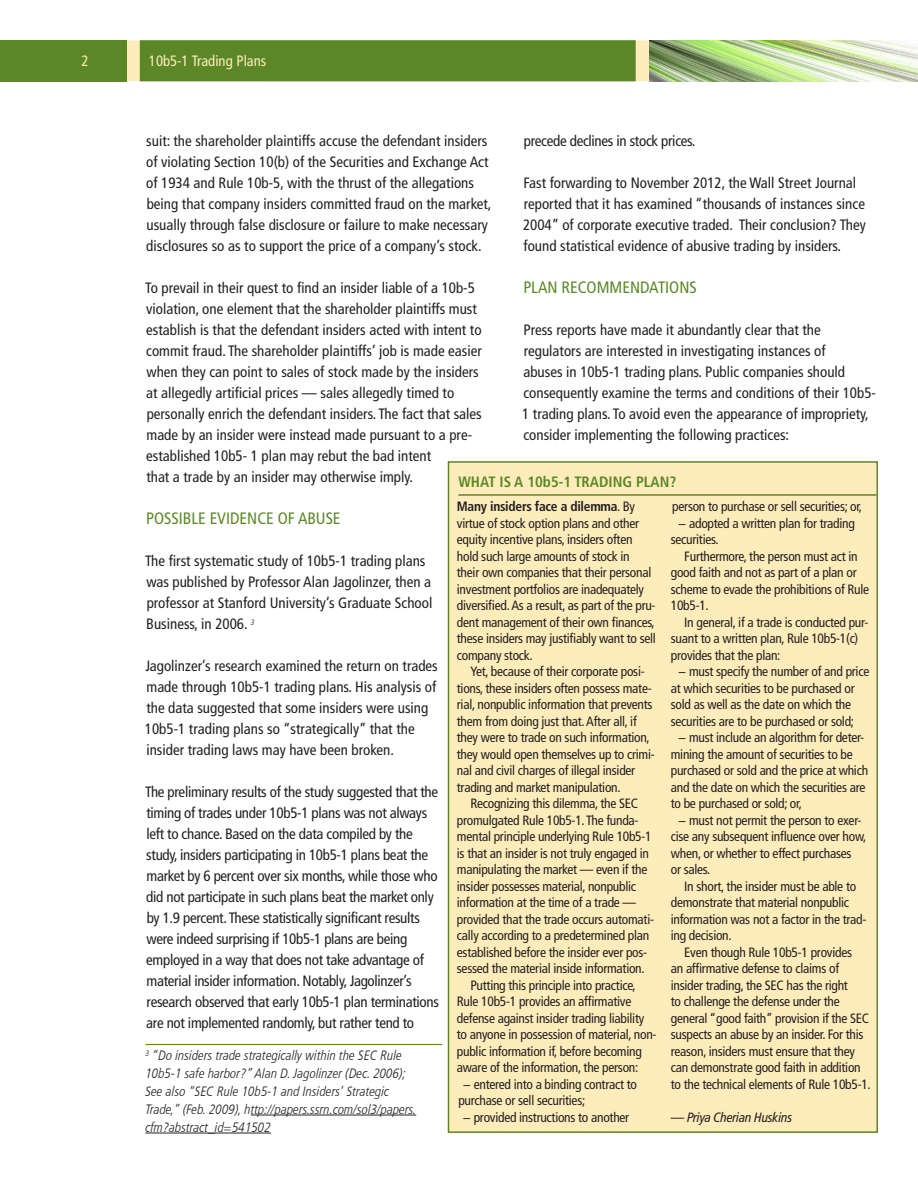
<style>
.page{position:relative;width:918px;height:1188px;background:#fff}
.page>*{position:absolute;margin:0;border:0;box-sizing:border-box;transform-origin:0 0}
.t1{font:condensed 16.5px "Frutiger LT Com";color:#5c8727}
.t2{font:condensed 15px/21px "Frutiger LT Com";color:#231f20}
.t3{font:condensed 15px/21px "Frutiger LT Com";letter-spacing:-.02em;color:#231f20}
.t4{font:700 condensed 15px "Frutiger LT Com";color:#5c8727}
.t5{font:condensed 15px "Frutiger LT Com";color:#feedbb}
.t6{font:condensed 13.5px/16.5px "Frutiger LT Com";letter-spacing:-.02em;color:#231f20}
.t7{font:italic 300 condensed 13.5px/18px "Frutiger LT Com";color:#231f20}
.t8{font:italic condensed 13.5px "Frutiger LT Com";letter-spacing:-.02em;color:#231f20}
.s1{font-weight:700}
.s2{font-style:normal}
</style>
<div class="page">
<div style="left:40px;top:41px;width:838px;height:40px;background:#feedbb"></div>
<div style="left:140px;top:40px;width:496px;height:41px;background:#5c8727"></div>
<div style="left:0;top:40px;width:126px;height:41px;background:#5c8727"></div>
<img style="left:650px;top:41px;width:268px;height:41px">
<div style="left:448px;top:462px;width:429px;height:670px;background:#feedbb"></div>
<hr style="left:458px;top:494px;width:418px;height:2px;background:#5c8727">
<div style="left:448px;top:461px;width:430px;height:672px;border:2px solid #5c8727"></div>
<hr style="left:251px;top:1115px;width:165px;height:1px;background:#231f20">
<hr style="left:145px;top:1133px;width:126px;height:1px;background:#231f20">
<hr style="left:146px;top:1044px;width:296px;height:1px;background:#5c8727">
<p class="t5" style="left:81px;top:52px;width:9px">2</p>
<p class="t5" style="left:149px;top:53px;width:119px">10b5-1 Trading Plans</p>
<p class="t2" style="left:146px;top:131px;width:347px">suit: the shareholder plaintiffs accuse the defendant insiders of violating Section 10(b) of the Securities and Exchange Act of 1934 and Rule 10b-5, with the thrust of the allegations being that company insiders committed fraud on the market, usually through false disclosure or failure to make necessary disclosures so as to support the price of a company’s stock.</p>
<p class="t2" style="left:145px;top:278px;width:338px">To prevail in their quest to find an insider liable of a 10b-5 violation, one element that the shareholder plaintiffs must establish is that the defendant insiders acted with intent to commit fraud. The shareholder plaintiffs’ job is made easier when they can point to sales of stock made by the insiders at allegedly artificial prices — sales allegedly timed to personally enrich the defendant insiders. The fact that sales made by an insider were instead made pursuant to a pre&shy;established 10b5- 1 plan may rebut the bad intent<br>that a trade by an insider may otherwise imply.</p>
<p class="t1" style="left:146px;top:509px;width:196px">POSSIBLE EVIDENCE OF ABUSE</p>
<p class="t2" style="left:145px;top:551px;width:289px">The first systematic study of 10b5-1 trading plans was published by Professor Alan Jagolinzer, then a professor at Stanford University’s Graduate School Business, in 2006. <sup>3</sup></p>
<p class="t2" style="left:145px;top:656px;width:294px">Jagolinzer’s research examined the return on trades made through 10b5-1 trading plans. His analysis of the data suggested that some insiders were using 10b5-1 trading plans so “strategically” that the insider trading laws may have been broken.</p>
<p class="t3" style="left:145px;top:782px;width:295px">The preliminary results of the study suggested that the timing of trades under 10b5-1 plans was not always left to chance. Based on the data compiled by the study, insiders participating in 10b5-1 plans beat the market by 6 percent over six months, while those who did not participate in such plans beat the market only by 1.9 percent. These statistically significant results were indeed surprising if 10b5-1 plans are being employed in a way that does not take advantage of material insider information. Notably, Jagolinzer’s research observed that early 10b5-1 plan terminations are not implemented randomly, but rather tend to</p>
<p class="t3" style="left:524px;top:131px;width:173px">precede declines in stock prices.</p>
<p class="t2" style="left:523px;top:173px;width:344px">Fast forwarding to November 2012, the Wall Street Journal reported that it has examined “thousands of instances since 2004” of corporate executive traded. Their conclusion? They found statistical evidence of abusive trading by insiders.</p>
<p class="t1" style="left:523px;top:278px;width:175px">PLAN RECOMMENDATIONS</p>
<p class="t2" style="left:522px;top:320px;width:355px">Press reports have made it abundantly clear that the regulators are interested in investigating instances of<br>abuses in 10b5-1 trading plans. Public companies should consequently examine the terms and conditions of their 10b5- 1 trading plans. To avoid even the appearance of impropriety, consider implementing the following practices:</p>
<p class="t4" style="left:458px;top:473px;width:219px">WHAT IS A 10b5-1 TRADING PLAN?</p>
<p class="t6" style="left:457px;top:498px;width:201px"><span class="s1">Many insiders face a dilemma</span>. By virtue of stock option plans and other equity incentive plans, insiders often hold such large amounts of stock in<br>their own companies that their personal investment portfolios are inadequately diversified. As a result, as part of the pru&shy;dent management of their own finances, these insiders may justifiably want to sell company stock.</p>
<p class="t6" style="left:457px;top:663px;width:199px;text-indent:14px">Yet, because of their corporate posi&shy;tions, these insiders often possess mate&shy;rial, nonpublic information that prevents them from doing just that. After all, if they were to trade on such information, they would open themselves up to crimi&shy;nal and civil charges of illegal insider trading and market manipulation.</p>
<p class="t6" style="left:457px;top:795px;width:199px;text-indent:14px">Recognizing this dilemma, the SEC promulgated Rule 10b5-1. The funda&shy;mental principle underlying Rule 10b5-1 is that an insider is not truly engaged in manipulating the market — even if the insider possesses material, nonpublic information at the time of a trade — provided that the trade occurs automati&shy;cally according to a predetermined plan established before the insider ever pos&shy;sessed the material inside information.</p>
<p class="t6" style="left:457px;top:977px;width:201px;text-indent:14px">Putting this principle into practice, Rule 10b5-1 provides an affirmative defense against insider trading liability to anyone in possession of material, non&shy;public information if, before becoming aware of the information, the person:</p>
<p class="t6" style="left:458px;top:1076px;width:180px;text-indent:4px">− entered into a binding contract to purchase or sell securities;</p>
<p class="t6" style="left:463px;top:1109px;width:168px">− provided instructions to another</p>
<p class="t6" style="left:672px;top:498px;width:191px">person to purchase or sell securities; or,</p>
<p class="t6" style="left:671px;top:515px;width:186px;text-indent:8px">− adopted a written plan for trading securities.</p>
<p class="t6" style="left:671px;top:548px;width:200px;text-indent:14px">Furthermore, the person must act in good faith and not as part of a plan or scheme to evade the prohibitions of Rule<br>10b5-1.</p>
<p class="t6" style="left:671px;top:614px;width:199px;text-indent:14px">In general, if a trade is conducted pur&shy;suant to a written plan, Rule 10b5-1(c) provides that the plan:</p>
<p class="t6" style="left:671px;top:663px;width:200px;text-indent:8px">− must specify the number of and price at which securities to be purchased or sold as well as the date on which the securities are to be purchased or sold;</p>
<p class="t6" style="left:671px;top:729px;width:199px;text-indent:8px">− must include an algorithm for deter&shy;mining the amount of securities to be purchased or sold and the price at which and the date on which the securities are to be purchased or sold; or,</p>
<p class="t6" style="left:671px;top:812px;width:197px;text-indent:8px">− must not permit the person to exer&shy;cise any subsequent influence over how, when, or whether to effect purchases<br>or sales.</p>
<p class="t6" style="left:671px;top:878px;width:197px;text-indent:14px">In short, the insider must be able to demonstrate that material nonpublic information was not a factor in the trad&shy;ing decision.</p>
<p class="t6" style="left:671px;top:944px;width:202px;text-indent:14px">Even though Rule 10b5-1 provides<br>an affirmative defense to claims of insider trading, the SEC has the right<br>to challenge the defense under the general “good faith” provision if the SEC suspects an abuse by an insider. For this reason, insiders must ensure that they can demonstrate good faith in addition to the technical elements of Rule 10b5-1.</p>
<p class="t8" style="left:671px;top:1109px;width:123px"><span class="s2">—</span> Priya Cherian Huskins</p>
<p class="t7" style="left:145px;top:1046px;width:272px"><sup>3</sup> “Do insiders trade strategically within the SEC Rule 10b5-1 safe harbor?” Alan D. Jagolinzer (Dec. 2006); See also “SEC Rule 10b5-1 and Insiders’ Strategic Trade,” (Feb. 2009), http://papers.ssrn.com/sol3/papers. cfm?abstract_id=541502</p>
</div>
